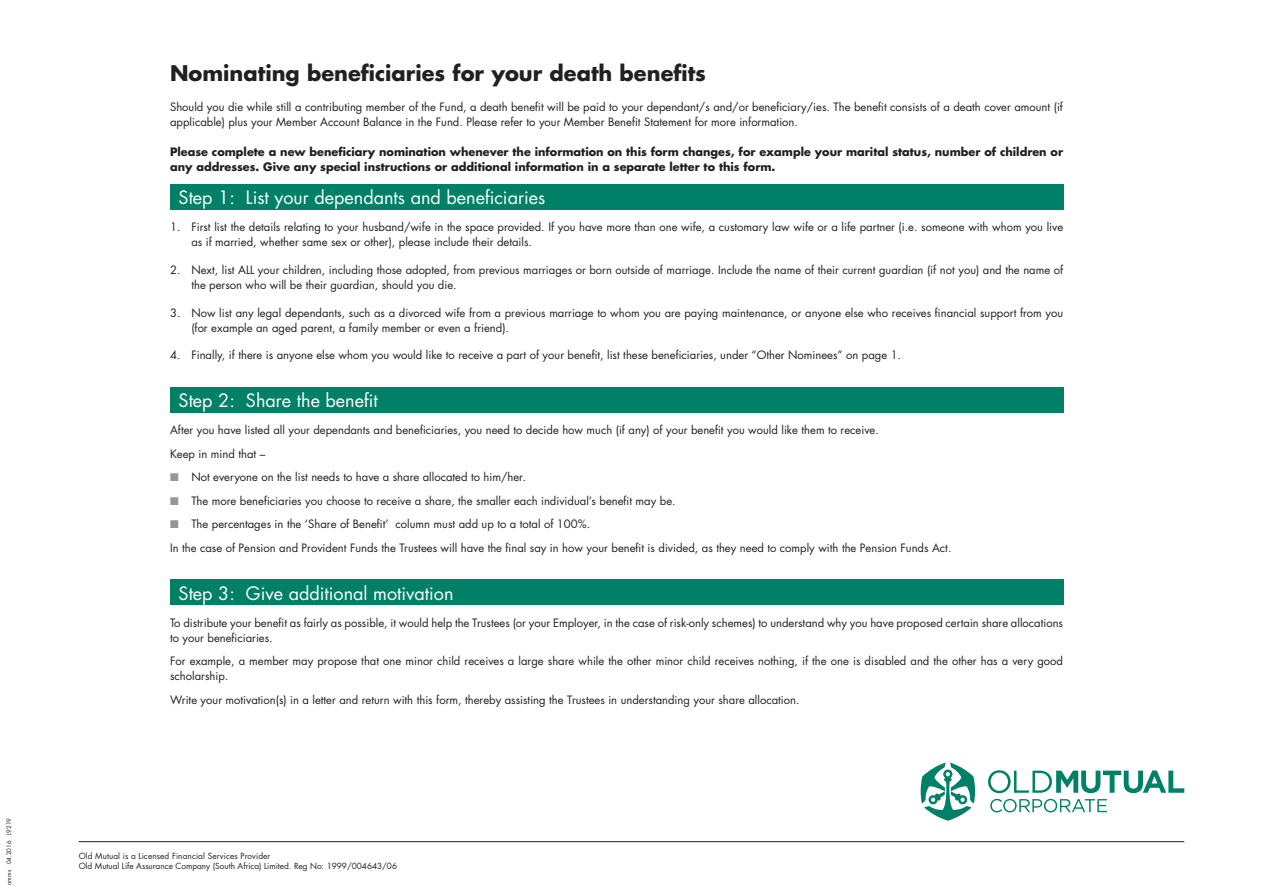
<style>
.page{position:relative;width:1263px;height:893px;background:#fff}
.page>*{position:absolute;margin:0;border:0;box-sizing:border-box;transform-origin:0 0}
.text{font:700 21px "Futura Std";color:#231f20}
.t1{font:18px "Futura Std";color:#fff}
.text-2{font:11.25px/15px "Futura Std";color:#231f20}
.text-3{font:700 11.25px/15px "Futura Std";color:#231f20}
.t2{font:8.25px/9.9px "Futura Std";color:#231f20}
.t3{font:6px "Futura Std";color:#231f20}
.s1{color:#939598}
</style>
<div class="page">
<hr style="left:79px;top:841px;width:1105px;height:1px;background:#231f20">
<svg style="left:990px;top:799px;width:117px;height:13px"></svg>
<svg style="left:921px;top:762px;width:54px;height:59px"></svg>
<svg style="left:988px;top:770px;width:196px;height:23px"></svg>
<div style="left:170px;top:184px;width:893px;height:26px;background:#008066"></div>
<div style="left:170px;top:387px;width:893px;height:26px;background:#008066"></div>
<div style="left:170px;top:580px;width:893px;height:25px;background:#008066"></div>
<p class="t3" style="left:5px;top:885px;width:69px;rotate:-90deg">omms 04.2016 L9219</p>
<p class="text" style="left:170px;top:59px;width:537px">Nominating beneficiaries for your death benefits</p>
<p class="text-2" style="left:170px;top:100px;width:894px">Should you die while still a contributing member of the Fund, a death benefit will be paid to your dependant/s and/or beneficiary/ies. The benefit consists of a death cover amount (if applicable) plus your Member Account Balance in the Fund. Please refer to your Member Benefit Statement for more information.</p>
<p class="text-3" style="left:170px;top:144px;width:894px">Please complete a new beneficiary nomination whenever the information on this form changes, for example your marital status, number of children or any addresses. Give any special instructions or additional information in a separate letter to this form.</p>
<p class="t1" style="left:179px;top:186px;width:368px">Step 1: List your dependants and beneficiaries</p>
<p class="text-2" style="left:191px;top:219px;width:873px;text-indent:-21px">1. First list the details relating to your husband/wife in the space provided. If you have more than one wife, a customary law wife or a life partner (i.e. someone with whom you live as if married, whether same sex or other), please include their details.</p>
<p class="text-2" style="left:191px;top:262px;width:873px;text-indent:-21px">2. Next, list ALL your children, including those adopted, from previous marriages or born outside of marriage. Include the name of their current guardian (if not you) and the name of the person who will be their guardian, should you die.</p>
<p class="text-2" style="left:191px;top:305px;width:873px;text-indent:-21px">3. Now list any legal dependants, such as a divorced wife from a previous marriage to whom you are paying maintenance, or anyone else who receives financial support from you (for example an aged parent, a family member or even a friend).</p>
<p class="text-2" style="left:170px;top:348px;width:732px">4. Finally, if there is anyone else whom you would like to receive a part of your benefit, list these beneficiaries, under “Other Nominees” on page 1.</p>
<p class="t1" style="left:179px;top:389px;width:201px">Step 2: Share the benefit</p>
<p class="text-2" style="left:170px;top:423px;width:710px">After you have listed all your dependants and beneficiaries, you need to decide how much (if any) of your benefit you would like them to receive.</p>
<p class="text-2" style="left:170px;top:446px;width:97px">Keep in mind that –</p>
<p class="text-2" style="left:170px;top:470px;width:357px"><span class="s1">■</span> Not everyone on the list needs to have a share allocated to him/her.</p>
<p class="text-2" style="left:170px;top:493px;width:507px"><span class="s1">■</span> The more beneficiaries you choose to receive a share, the smaller each individual’s benefit may be.</p>
<p class="text-2" style="left:170px;top:517px;width:421px"><span class="s1">■</span> The percentages in the ‘Share of Benefit’ column must add up to a total of 100%.</p>
<p class="text-2" style="left:170px;top:540px;width:783px">In the case of Pension and Provident Funds the Trustees will have the final say in how your benefit is divided, as they need to comply with the Pension Funds Act.</p>
<p class="t1" style="left:179px;top:582px;width:276px">Step 3: Give additional motivation</p>
<p class="text-2" style="left:170px;top:615px;width:894px">To distribute your benefit as fairly as possible, it would help the Trustees (or your Employer, in the case of risk-only schemes) to understand why you have proposed certain share allocations to your beneficiaries.</p>
<p class="text-2" style="left:170px;top:654px;width:894px">For example, a member may propose that one minor child receives a large share while the other minor child receives nothing, if the one is disabled and the other has a very good scholarship.</p>
<p class="text-2" style="left:170px;top:692px;width:631px">Write your motivation(s) in a letter and return with this form, thereby assisting the Trustees in understanding your share allocation.</p>
<p class="t2" style="left:79px;top:851px;width:320px">Old Mutual is a Licensed Financial Services Provider<br>Old Mutual Life Assurance Company (South Africa) Limited. Reg No: 1999/004643/06</p>
</div>
